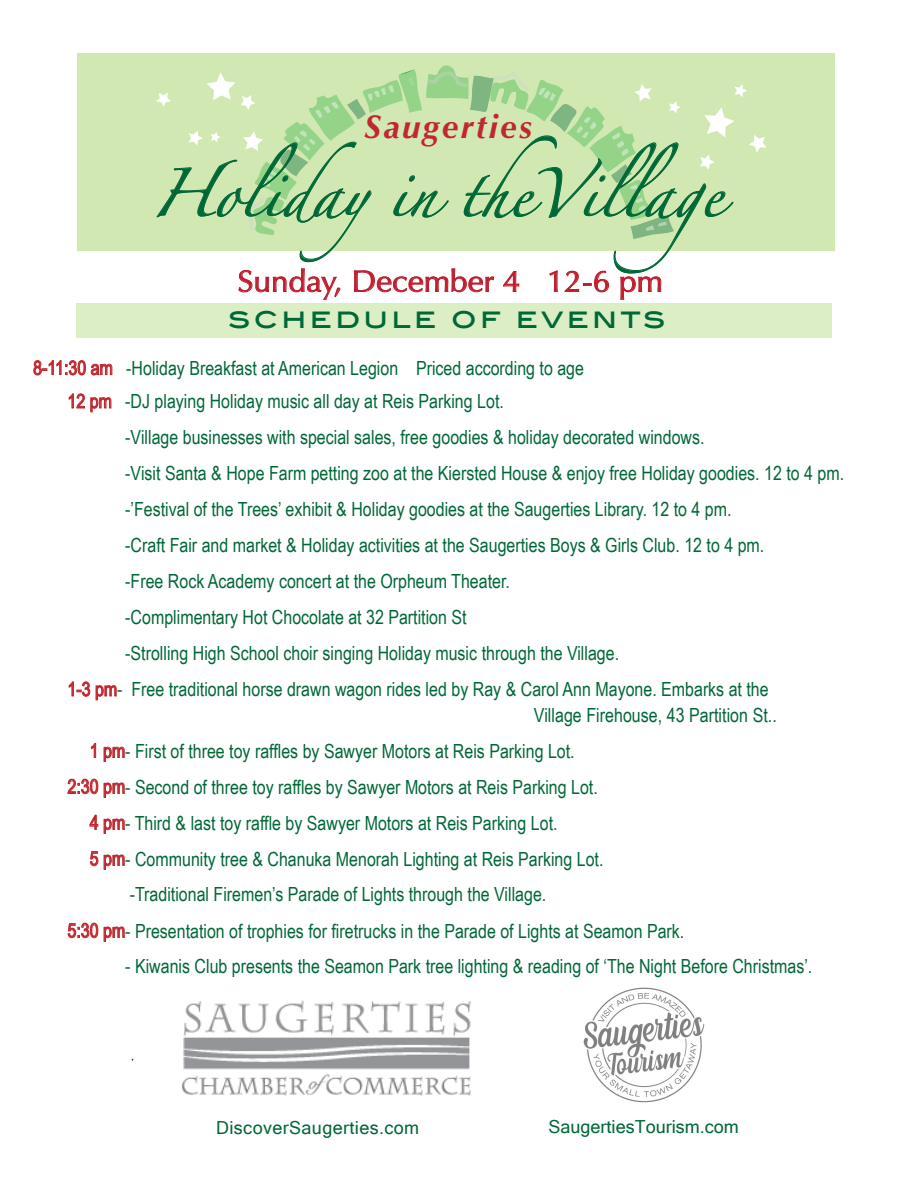
<style>
.page{position:relative;width:918px;height:1188px;background:#fff}
.page>*{position:absolute;margin:0;border:0;box-sizing:border-box;transform-origin:0 0}
.t1{font:43.5px "Zapfino";color:#006837}
.t2{font:italic 700 33px "Optima";letter-spacing:.065em;color:#c1272d}
.t3{font:30px "Optima";color:#be1e2d;scale:1.06 1}
.t4{font:500 27px "Blair ITC";letter-spacing:.125em;color:#006837}
.t5{font:19.5px "Arial Narrow";color:#006837}
.t6{font:18px "Microsoft Sans Serif";letter-spacing:.02em;color:#006837}
.t7{font:18px "Microsoft Sans Serif";color:#006837}
.s1{color:#c1272d}
</style>
<div class="page">
<div style="left:77px;top:53px;width:758px;height:465px;background:#d1e8b2"></div>
<div style="left:64px;top:251px;width:790px;height:281px;background:#fff"></div>
<img style="left:182px;top:1001px;width:289px;height:94px">
<img style="left:583px;top:987px;width:122px;height:116px">
<svg style="left:156px;top:65px;width:611px;height:235px"></svg>
<svg style="left:68px;top:393px;width:44px;height:20px"></svg>
<svg style="left:68px;top:681px;width:49px;height:20px"></svg>
<svg style="left:91px;top:743px;width:6px;height:15px"></svg>
<svg style="left:103px;top:746px;width:22px;height:16px"></svg>
<svg style="left:67px;top:779px;width:58px;height:19px"></svg>
<svg style="left:89px;top:815px;width:36px;height:19px"></svg>
<svg style="left:89px;top:851px;width:36px;height:19px"></svg>
<svg style="left:67px;top:923px;width:58px;height:19px"></svg>
<div style="left:76px;top:303px;width:756px;height:35px;background:#dceec5"></div>
<svg style="left:33px;top:360px;width:80px;height:16px"></svg>
<h2 class="t2" style="left:364px;top:107px;width:169px">Saugerties</h2>
<h1 class="t1" style="left:151px;top:175px;width:616px">Ho li dayi n t he Vi llage</h1>
<h3 class="t3" style="left:238px;top:264px;width:403px">Sunday, December 4 12-6 pm</h3>
<h3 class="t4" style="left:228px;top:302px;width:438px">SCHEDULE OF EVENTS</h3>
<p class="t5" style="left:33px;top:353px;width:552px"><span class="s1">8-11:30 am</span> -Holiday Breakfast at American Legion Priced according to age</p>
<p class="t5" style="left:68px;top:387px;width:438px"><span class="s1">12 pm</span> -DJ playing Holiday music all day at Reis Parking Lot.</p>
<p class="t5" style="left:125px;top:423px;width:581px">-Village businesses with special sales, free goodies &amp; holiday decorated windows.</p>
<p class="t5" style="left:125px;top:459px;width:720px">-Visit Santa &amp; Hope Farm petting zoo at the Kiersted House &amp; enjoy free Holiday goodies. 12 to 4 pm.</p>
<p class="t5" style="left:125px;top:495px;width:608px">-’Festival of the Trees’ exhibit &amp; Holiday goodies at the Saugerties Library. 12 to 4 pm.</p>
<p class="t5" style="left:125px;top:531px;width:641px">-Craft Fair and market &amp; Holiday activities at the Saugerties Boys &amp; Girls Club. 12 to 4 pm.</p>
<p class="t5" style="left:125px;top:567px;width:386px">-Free Rock Academy concert at the Orpheum Theater.</p>
<p class="t5" style="left:125px;top:603px;width:343px">-Complimentary Hot Chocolate at 32 Partition St</p>
<p class="t5" style="left:125px;top:639px;width:495px">-Strolling High School choir singing Holiday music through the Village.</p>
<p class="t5" style="left:68px;top:675px;width:703px"><span class="s1">1-3 pm</span>- Free traditional horse drawn wagon rides led by Ray &amp; Carol Ann Mayone. Embarks at the</p>
<p class="t5" style="left:534px;top:700px;width:244px">Village Firehouse, 43 Partition St..</p>
<p class="t5" style="left:90px;top:736px;width:487px"><span class="s1">1 pm</span>- First of three toy raffles by Sawyer Motors at Reis Parking Lot.</p>
<p class="t5" style="left:68px;top:772px;width:532px"><span class="s1">2:30 pm</span>- Second of three toy raffles by Sawyer Motors at Reis Parking Lot.</p>
<p class="t5" style="left:90px;top:808px;width:469px"><span class="s1">4 pm</span>- Third &amp; last toy raffle by Sawyer Motors at Reis Parking Lot.</p>
<p class="t5" style="left:90px;top:844px;width:515px"><span class="s1">5 pm</span>- Community tree &amp; Chanuka Menorah Lighting at Reis Parking Lot.</p>
<p class="t5" style="left:130px;top:880px;width:418px">-Traditional Firemen’s Parade of Lights through the Village.</p>
<p class="t5" style="left:68px;top:916px;width:618px"><span class="s1">5:30 pm</span>- Presentation of trophies for firetrucks in the Parade of Lights at Seamon Park.</p>
<p class="t5" style="left:125px;top:952px;width:689px">- Kiwanis Club presents the Seamon Park tree lighting &amp; reading of ‘The Night Before Christmas’.</p>
<p class="t6" style="left:216px;top:1118px;width:205px">DiscoverSaugerties.com</p>
<p class="t7" style="left:549px;top:1117px;width:192px">SaugertiesTourism.com</p>
</div>
